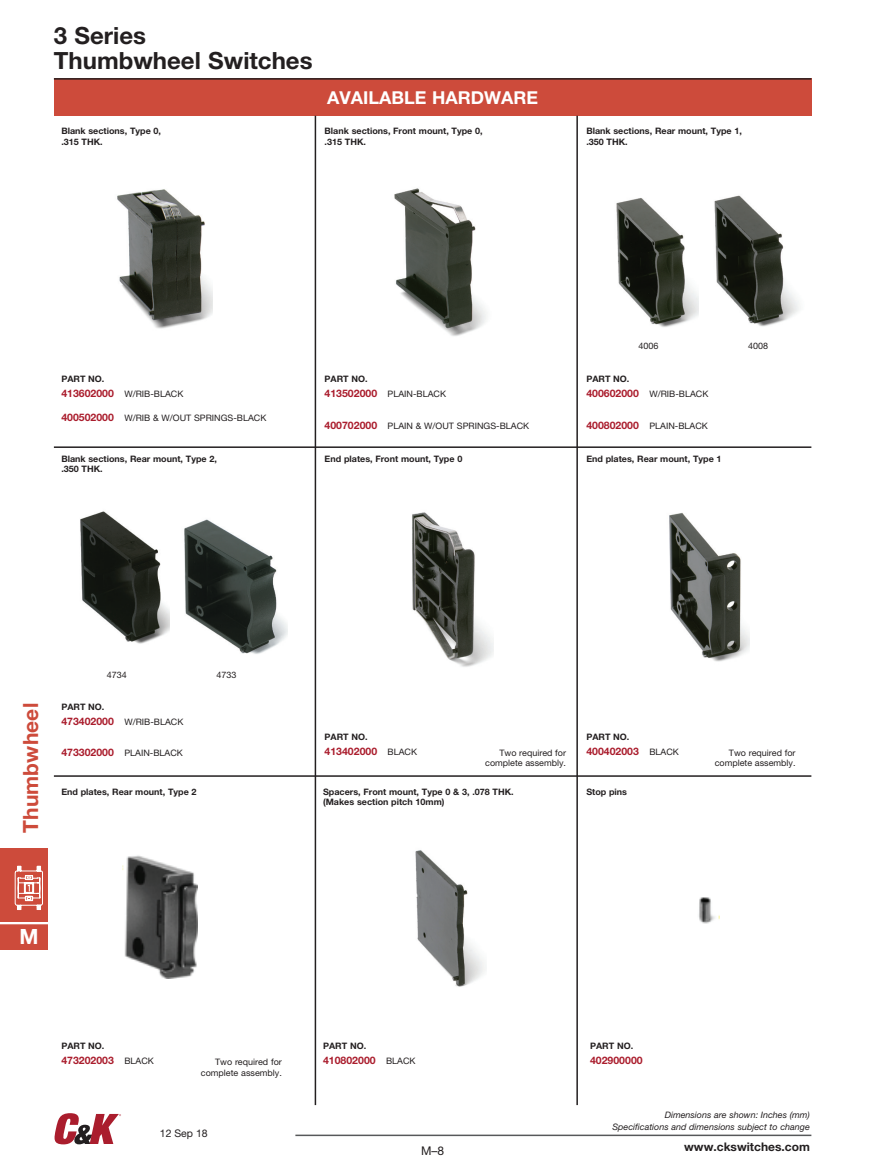
<style>
.page{position:relative;width:891px;height:1175px;background:#fff}
.page>*{position:absolute;margin:0;border:0;box-sizing:border-box;transform-origin:0 0}
.t1{font:700 23.7px/25.2px "Helvetica Neue LT Std";color:#231f20}
.t2{font:700 21px "Helvetica Neue";letter-spacing:.005em;color:#cd4b3b}
.t3{font:700 21px "Helvetica Neue";color:#fff}
.t4{font:700 17.85px "Helvetica Neue LT Std";color:#fff}
.t5{font:12px "Helvetica Neue LT Std";color:#231f20}
.t6{font:700 11.85px "Helvetica Neue LT Std";color:#231f20}
.t7{font:10.5px "Helvetica Neue LT Std";color:#231f20}
.t8{font:700 10.35px "Helvetica Neue LT Std";color:#aa1d2d}
.t9{font:8.85px/14.9px "Helvetica Neue LT Std";color:#231f20}
.t10{font:700 8.85px/10.4px "Helvetica Neue LT Std";color:#231f20}
.t11{font:italic 8.85px/11.9px "Helvetica Neue LT Std";color:#231f20;text-align:right}
.s1{font-weight:700}
.s2{font-weight:700;font-size:10.35px;color:#aa1d2d}
.s3{font-weight:400;font-size:8.85px;color:#231f20}
</style>
<div class="page">
<hr style="left:295px;top:1134px;width:516px;height:2px;background:#57585a">
<svg style="left:55px;top:1113px;width:66px;height:31px"></svg>
<div style="left:54px;top:79px;width:757px;height:37px;background:#cd4b3b"></div>
<img style="left:184px;top:519px;width:103px;height:135px">
<img style="left:699px;top:897px;width:20px;height:27px">
<svg style="left:164px;top:884px;width:34px;height:95px"></svg>
<img style="left:122px;top:855px;width:75px;height:123px">
<img style="left:415px;top:850px;width:71px;height:137px">
<img style="left:669px;top:513px;width:81px;height:149px">
<img style="left:80px;top:511px;width:89px;height:133px">
<img style="left:412px;top:512px;width:81px;height:155px">
<img style="left:714px;top:195px;width:85px;height:132px">
<img style="left:616px;top:198px;width:83px;height:129px">
<img style="left:394px;top:188px;width:92px;height:148px">
<img style="left:117px;top:189px;width:96px;height:140px">
<hr style="left:54px;top:775px;width:757px;height:1px;background:#231f20">
<hr style="left:54px;top:446px;width:757px;height:2px;background:#231f20">
<hr style="left:576px;top:116px;width:2px;height:989px;background:#231f20">
<hr style="left:315px;top:116px;width:1px;height:989px;background:#231f20">
<hr style="left:54px;top:78px;width:757px;height:2px;background:#231f20">
<div style="left:0;top:848px;width:48px;height:102px;background:#cd4b3b"></div>
<svg style="left:14px;top:865px;width:29px;height:45px"></svg>
<hr style="left:0;top:922px;width:48px;height:2px;background:#fff">
<h1 class="t1" style="left:54px;top:22px;width:260px">3 Series<br>Thumbwheel Switches</h1>
<p class="t10" style="left:61px;top:126px;width:101px">Blank sections, Type 0, .315 THK.</p>
<h3 class="t4" style="left:327px;top:86px;width:212px">AVAILABLE HARDWARE</h3>
<p class="t10" style="left:325px;top:126px;width:160px">Blank sections, Front mount, Type 0, .315 THK.</p>
<p class="t10" style="left:586px;top:126px;width:157px">Blank sections, Rear mount, Type 1, .350 THK.</p>
<p class="t9" style="left:61px;top:372px;width:123px"><span class="s1">PART NO.<br></span><span class="s2">413602000</span> W/RIB-BLACK</p>
<p class="t9" style="left:61px;top:410px;width:207px"><span class="s2">400502000</span> W/RIB &amp; W/OUT SPRINGS-BLACK</p>
<p class="t10" style="left:61px;top:453px;width:157px">Blank sections, Rear mount, Type 2, .350 THK.</p>
<p class="t9" style="left:325px;top:372px;width:123px"><span class="s1">PART NO.<br></span><span class="s2">413502000</span> PLAIN-BLACK</p>
<p class="t9" style="left:325px;top:418px;width:206px"><span class="s2">400702000</span> PLAIN &amp; W/OUT SPRINGS-BLACK</p>
<p class="t10" style="left:325px;top:453px;width:139px">End plates, Front mount, Type 0</p>
<p class="t9" style="left:639px;top:338px;width:22px">4006</p>
<p class="t9" style="left:748px;top:338px;width:22px">4008</p>
<p class="t9" style="left:586px;top:372px;width:123px"><span class="s1">PART NO.<br></span><span class="s2">400602000</span> W/RIB-BLACK</p>
<p class="t9" style="left:586px;top:418px;width:123px"><span class="s2">400802000</span> PLAIN-BLACK</p>
<p class="t10" style="left:586px;top:453px;width:137px">End plates, Rear mount, Type 1</p>
<h2 class="t2" style="left:18px;top:832px;width:131px;rotate:-90deg">Thumbwheel</h2>
<p class="t9" style="left:107px;top:667px;width:22px">4734</p>
<p class="t9" style="left:216px;top:667px;width:22px">4733</p>
<p class="t9" style="left:61px;top:699px;width:123px"><span class="s1">PART NO.<br></span><span class="s2">473402000</span> W/RIB-BLACK</p>
<p class="t9" style="left:61px;top:745px;width:123px"><span class="s2">473302000</span> PLAIN-BLACK</p>
<p class="t10" style="left:325px;top:731px;width:45px">PART NO.</p>
<p class="t8" style="left:325px;top:744px;width:94px">413402000 <span class="s3">BLACK</span></p>
<p class="t9" style="left:485px;top:747px;width:82px;line-height:10.4px;text-align:right">Two required for complete assembly.</p>
<p class="t10" style="left:586px;top:731px;width:45px">PART NO.</p>
<p class="t8" style="left:586px;top:744px;width:94px">400402003 <span class="s3">BLACK</span></p>
<p class="t10" style="left:323px;top:786px;width:192px">Spacers, Front mount, Type 0 &amp; 3, .078 THK. (Makes section pitch 10mm)</p>
<p class="t10" style="left:61px;top:786px;width:137px">End plates, Rear mount, Type 2</p>
<p class="t10" style="left:586px;top:786px;width:42px">Stop pins</p>
<p class="t9" style="left:715px;top:747px;width:82px;line-height:10.4px;text-align:right">Two required for complete assembly.</p>
<h2 class="t3" style="left:19px;top:923px;width:21px">M</h2>
<p class="t10" style="left:61px;top:1040px;width:45px">PART NO.</p>
<p class="t8" style="left:61px;top:1053px;width:94px">473202003 <span class="s3">BLACK</span></p>
<p class="t9" style="left:201px;top:1056px;width:82px;line-height:10.4px;text-align:right">Two required for complete assembly.</p>
<p class="t7" style="left:160px;top:1127px;width:49px">12 Sep 18</p>
<p class="t10" style="left:323px;top:1040px;width:45px">PART NO.</p>
<p class="t8" style="left:323px;top:1053px;width:94px">410802000 <span class="s3">BLACK</span></p>
<h3 class="t5" style="left:421px;top:1143px;width:25px">M–8</h3>
<p class="t10" style="left:590px;top:1040px;width:45px">PART NO.</p>
<p class="t8" style="left:590px;top:1053px;width:54px">402900000</p>
<p class="t11" style="left:612px;top:1108px;width:199px">Dimensions are shown: Inches (mm)<br>Specifications and dimensions subject to change</p>
<h3 class="t6" style="left:684px;top:1139px;width:127px">www.ckswitches.com</h3>
</div>
